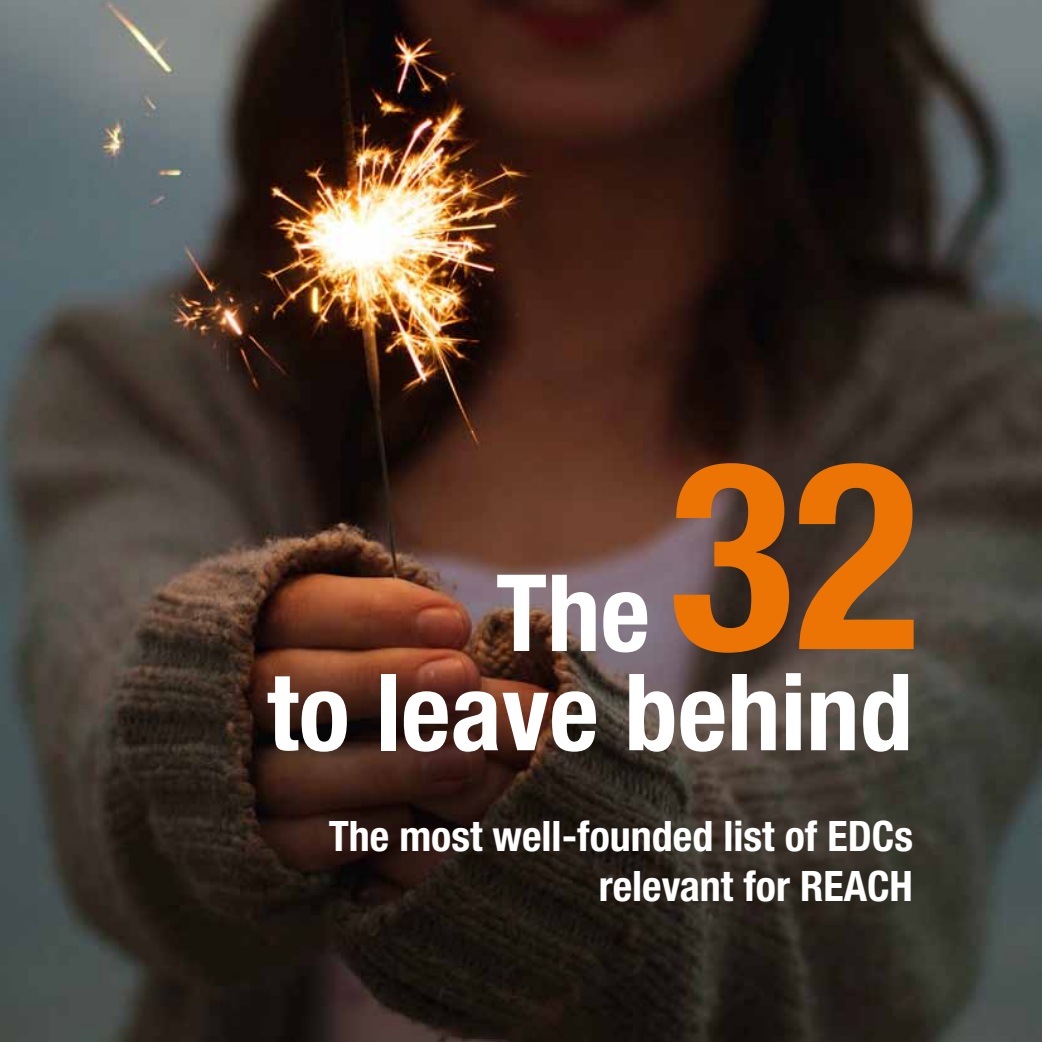
<style>
.page{position:relative;width:1042px;height:1042px;background:#fff}
.page>*{position:absolute;margin:0;border:0;box-sizing:border-box;transform-origin:0 0}
.t1{font:700 condensed 262.5px "Helvetica Neue";color:#ec7405}
.t2{font:700 condensed 106.75px "Helvetica Neue";color:#fff}
.t3{font:700 condensed 42px/50.8px "Helvetica Neue";color:#fff;text-align:right}
</style>
<div class="page">
<img style="left:0;top:0;width:1042px;height:1042px">
<h2 class="t2" style="left:496px;top:548px;width:156px">The</h2>
<h1 class="t1" style="left:668px;top:397px;width:253px">32</h1>
<h2 class="t2" style="left:267px;top:647px;width:647px">to leave behind</h2>
<p class="t3" style="left:329px;top:810px;width:586px">The most well-founded list of EDCs relevant for REACH</p>
</div>
